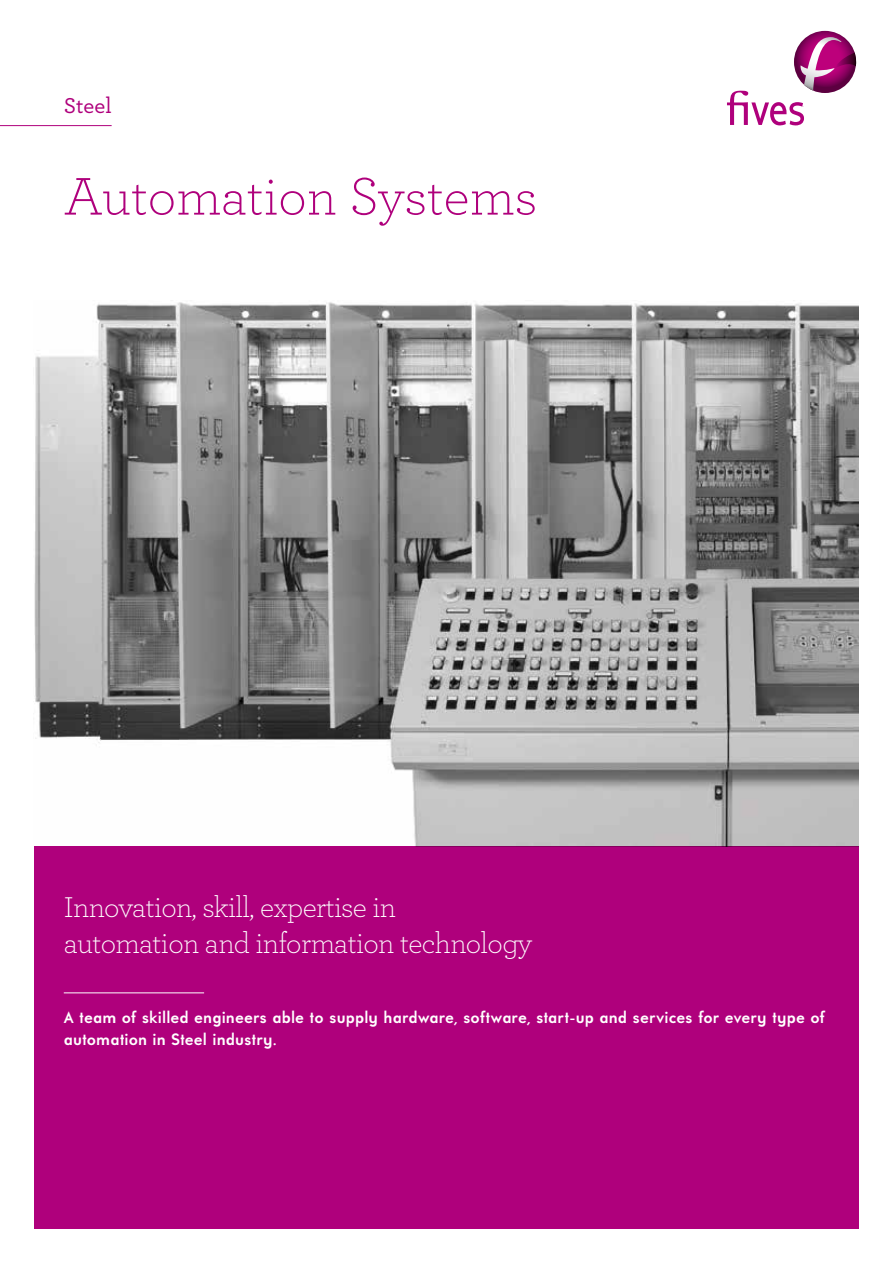
<style>
.page{position:relative;width:893px;height:1263px;background:#fff}
.page>*{position:absolute;margin:0;border:0;box-sizing:border-box;transform-origin:0 0}
.t1{font:300 55.5px "Archer";letter-spacing:-.005em;color:#af007c}
.t2{font:300 30px/36px "Archer";letter-spacing:-.02em;color:#fff}
.t3{font:500 22.5px "Archer";color:#af007c}
.t4{font:700 16.5px/22.5px "Universalis ADF Std";letter-spacing:.005em;color:#fff}
</style>
<div class="page">
<img style="left:34px;top:302px;width:825px;height:544px">
<svg style="left:794px;top:31px;width:62px;height:62px"></svg>
<svg style="left:727px;top:37px;width:130px;height:88px"></svg>
<div style="left:34px;top:846px;width:825px;height:383px;background:#af007c"></div>
<hr style="left:64px;top:992px;width:140px;height:1px;background:#fff">
<hr style="left:0;top:125px;width:112px;height:1px;background:#af007c">
<h3 class="t3" style="left:64px;top:90px;width:49px">Steel</h3>
<h1 class="t1" style="left:64px;top:160px;width:475px">Automation Systems</h1>
<h2 class="t2" style="left:64px;top:888px;width:470px">Innovation, skill, expertise in automation and information technology</h2>
<p class="t4" style="left:64px;top:1005px;width:763px">A team of skilled engineers able to supply hardware, software, start-up and services for every type of automation in Steel industry.</p>
</div>
